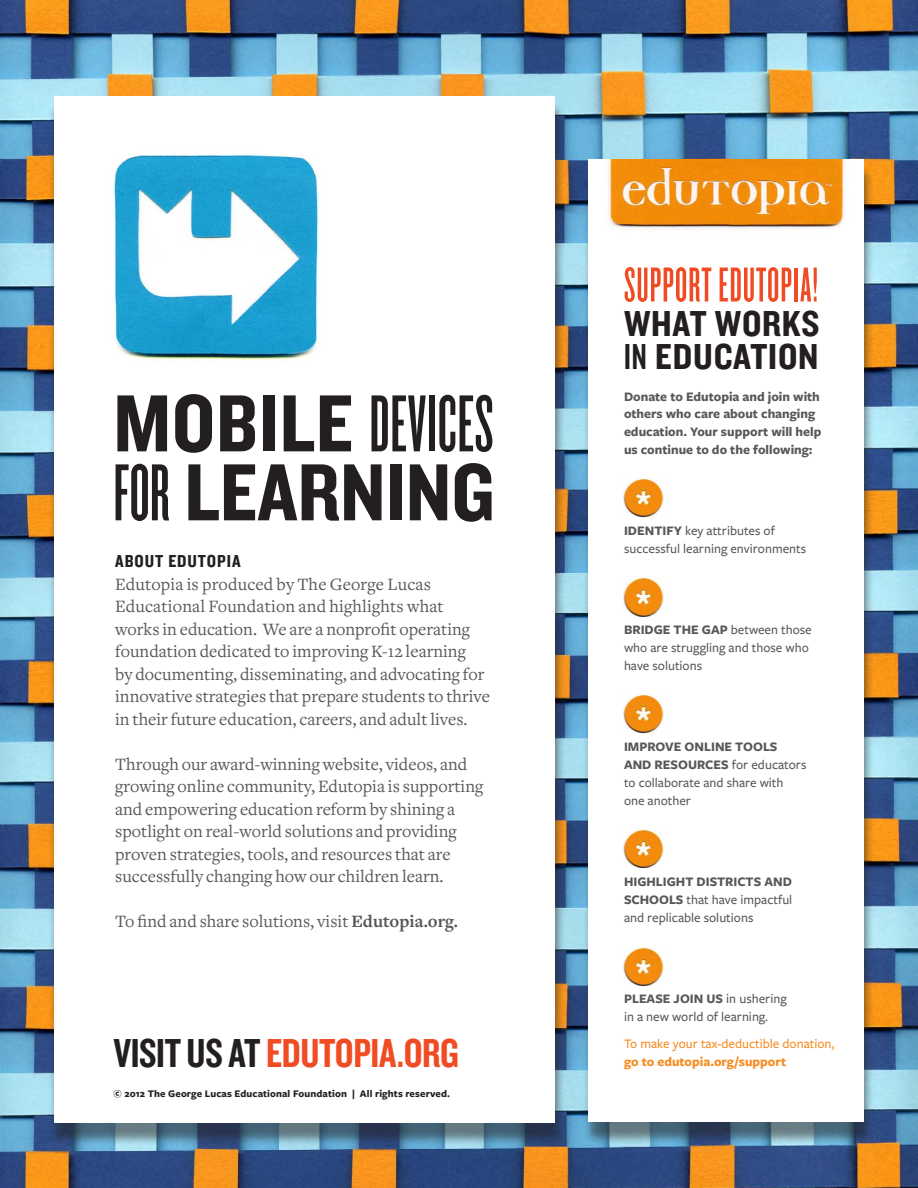
<style>
.page{position:relative;width:918px;height:1188px;background:#fff}
.page>*{position:absolute;margin:0;border:0;box-sizing:border-box;transform-origin:0 0}
.t1{font:84px/69px "Knockout HTF50 Welterweight";color:#231f20}
.TOC_Hed{font:51px "Knockout HTF46 Flyweight";letter-spacing:.02em;color:#f04b22}
.Endpoint_body{font:42px "Knockout HTF49 Liteweight";letter-spacing:-.01em;color:#f04b22}
.TOC_Hed-2{font:37.5px/33px "Knockout HTF50 Welterweight";letter-spacing:.02em;color:#231f20}
.Intro_graph{font:18px/22.5px "Freight Text";color:#57585a}
.Body_subhead{font:18px "Knockout HTF50 Welterweight";letter-spacing:.05em;color:#231f20}
.Sidebar_txt{font:500 13.5px/18px "Freight Sans Pro";color:#57585a}
.Sidebar_txt-2{font:700 13.5px/18px "Freight Sans Pro";color:#57585a}
.Sidebar_txt-3{font:500 13.5px "Freight Sans Pro";color:#f68b1f}
.Sidebar_txt-4{font:700 13.5px "Freight Sans Pro";color:#f68b1f}
.Endpoint_body-2{font:700 10.5px "Freight Sans Pro";letter-spacing:.01em;color:#231f20}
.s1{font-family:"Knockout HTF46 Flyweight"}
.s2{font-weight:700}
.s3{color:#231f20}
.s4{font-family:"Knockout HTF48 Featherweight"}
</style>
<div class="page">
<img style="left:0;top:0;width:918px;height:1188px">
<div style="left:48px;top:103px;width:517px;height:1043px;background:#231f20;opacity:.53"></div>
<div style="left:54px;top:96px;width:500px;height:1027px;background:#fff"></div>
<div style="left:583px;top:166px;width:292px;height:979px;background:#231f20;opacity:.53"></div>
<div style="left:589px;top:160px;width:275px;height:962px;background:#fff"></div>
<img style="left:602px;top:159px;width:249px;height:70px">
<img style="left:623px;top:577px;width:42px;height:40px">
<img style="left:113px;top:155px;width:206px;height:205px">
<img style="left:623px;top:694px;width:42px;height:40px">
<img style="left:623px;top:829px;width:42px;height:40px">
<img style="left:623px;top:947px;width:42px;height:39px">
<img style="left:623px;top:478px;width:42px;height:40px">
<p class="t1" style="left:113px;top:392px;width:383px">MOBILE <span class="s1">DEVICES<br>FOR</span> LEARNING</p>
<p class="Body_subhead" style="left:115px;top:552px;width:127px">ABOUT EDUTOPIA</p>
<p class="Intro_graph" style="left:115px;top:573px;width:376px">Edutopia is produced by The George Lucas Educational Foundation and highlights what works in education. We are a nonprofit operating foundation dedicated to improving K-12 learning<br>by documenting, disseminating, and advocating for innovative strategies that prepare students to thrive in their future education, careers, and adult lives.</p>
<p class="Intro_graph" style="left:115px;top:753px;width:370px">Through our award-winning website, videos, and growing online community, Edutopia is supporting and empowering education reform by shining a spotlight on real-world solutions and providing proven strategies, tools, and resources that are successfully changing how our children learn.</p>
<p class="Intro_graph" style="left:115px;top:910px;width:344px">To find and share solutions, visit <span class="s2">Edutopia.org.</span></p>
<p class="Endpoint_body" style="left:113px;top:1032px;width:347px"><span class="s3">VISIT US AT</span> EDUTOPIA.ORG</p>
<p class="Endpoint_body-2" style="left:113px;top:1086px;width:338px">© 2012 The George Lucas Educational Foundation | All rights reserved.</p>
<p class="TOC_Hed" style="left:624px;top:260px;width:196px">SUPPORT EDUTOPIA!</p>
<p class="TOC_Hed-2" style="left:624px;top:308px;width:197px">WHAT WORKS<br><span class="s4">IN</span> EDUCATION</p>
<p class="Sidebar_txt-2" style="left:624px;top:387px;width:199px">Donate to Edutopia and join with others who care about changing education. Your support will help us continue to do the following:</p>
<p class="Sidebar_txt" style="left:624px;top:522px;width:184px"><span class="s2">IDENTIFY</span> key attributes of successful learning environments</p>
<p class="Sidebar_txt" style="left:624px;top:621px;width:189px"><span class="s2">BRIDGE THE GAP</span> between those who are struggling and those who have solutions</p>
<p class="Sidebar_txt" style="left:624px;top:738px;width:184px"><span class="s2">IMPROVE ONLINE TOOLS<br>AND RESOURCES</span> for educators to collaborate and share with one another</p>
<p class="Sidebar_txt" style="left:624px;top:873px;width:170px;text-align:justify"><span class="s2">HIGHLIGHT DISTRICTS AND SCHOOLS</span> that have impactful and replicable solutions</p>
<p class="Sidebar_txt" style="left:624px;top:990px;width:164px"><span class="s2">PLEASE JOIN US</span> in ushering in a new world of learning.</p>
<p class="Sidebar_txt-3" style="left:624px;top:1035px;width:212px">To make your tax-deductible donation,</p>
<p class="Sidebar_txt-4" style="left:624px;top:1053px;width:164px">go to edutopia.org/support</p>
</div>
